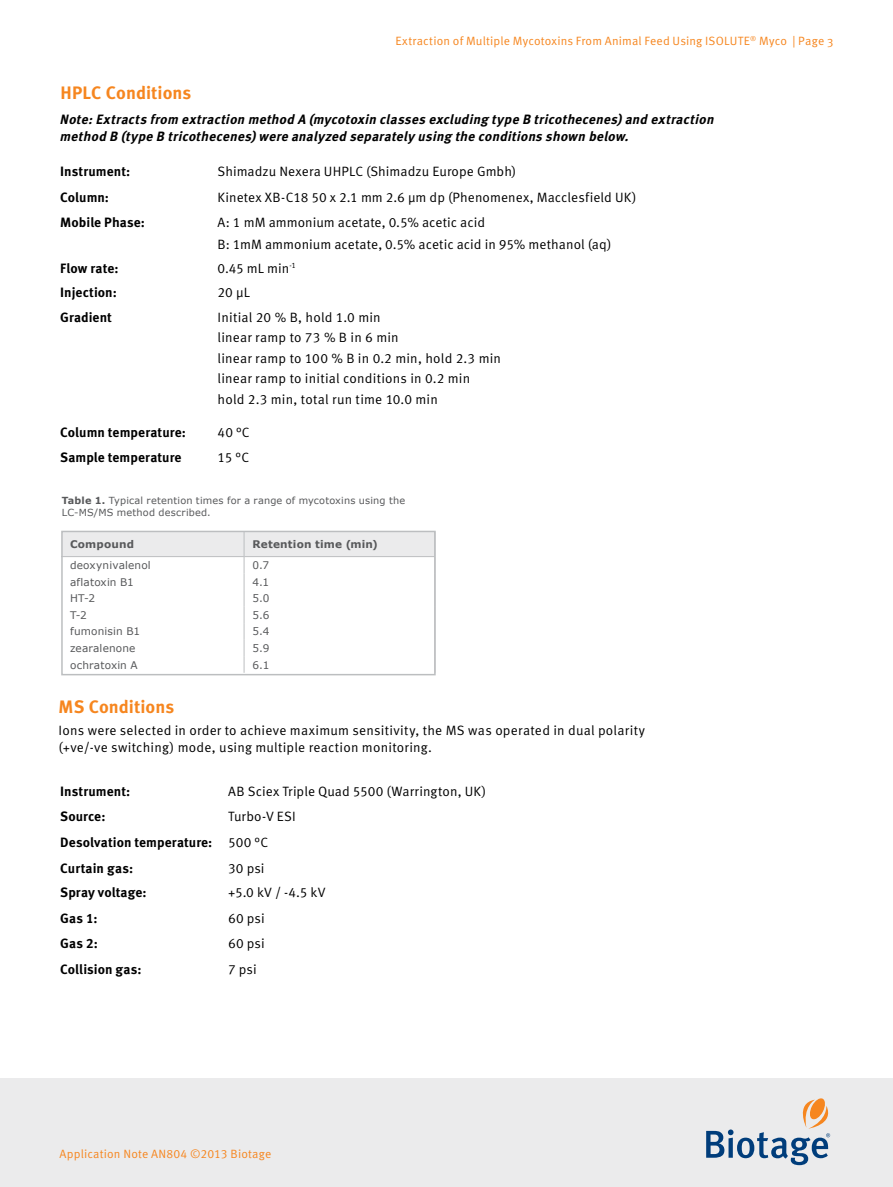
<style>
.page{position:relative;width:893px;height:1187px;background:#fff}
.page>*{position:absolute;margin:0;border:0;box-sizing:border-box;transform-origin:0 0}
.t1{font:700 18px "Meta OT";color:#f6861f}
.t2{font:13.5px/20.5px "Meta OT Norm";letter-spacing:.01em;color:#000}
.t3{font:700 13.5px/25.5px "Meta OT";letter-spacing:.005em;color:#000}
.t4{font:italic 700 13.5px/17.2px "Meta OT";color:#000}
.t5{font:12px "Meta OT Norm";letter-spacing:.01em;color:#f6861f}
.t6{font:10.5px "Verdana";letter-spacing:.015em;color:#58595b}
.t7{font:700 10.5px "Verdana";letter-spacing:.015em;color:#58595b}
.t8{font:9.75px/12px "Verdana";letter-spacing:.02em;color:#58595b}
.s1{font-weight:700}
.s2{font-family:"Meta OT Norm";font-weight:400}
</style>
<div class="page">
<div style="left:0;top:1078px;width:893px;height:108px;background:#ebebec"></div>
<svg style="left:706px;top:1098px;width:124px;height:67px"></svg>
<svg style="left:64px;top:533px;width:369px;height:139px"></svg>
<hr style="left:61px;top:556px;width:183px;height:1px;background:#bcbec0">
<hr style="left:244px;top:556px;width:191px;height:1px;background:#bcbec0">
<div style="left:61px;top:530px;width:375px;height:145px;border:2px solid #bcbec0"></div>
<p class="t5" style="left:395px;top:34px;width:440px">Extraction of Multiple Mycotoxins From Animal Feed Using ISOLUTE<sup>®</sup> Myco | Page 3</p>
<h1 class="t1" style="left:61px;top:82px;width:132px">HPLC Conditions</h1>
<p class="t4" style="left:60px;top:111px;width:659px">Note:Extracts from extraction method A (mycotoxin classes excluding type B tricothecenes)and extraction method B (type B tricothecenes)were analyzed separately using the conditions shown below.</p>
<p class="t3" style="left:60px;top:159px;width:72px">Instrument:</p>
<p class="t2" style="left:218px;top:161px;width:300px">Shimadzu Nexera UHPLC (Shimadzu Europe Gmbh)</p>
<p class="t3" style="left:60px;top:184px;width:50px">Column:</p>
<p class="t2" style="left:218px;top:187px;width:420px">Kinetex XB-C18 50 x 2.1 mm 2.6 µm dp (Phenomenex, Macclesfield UK)</p>
<p class="t3" style="left:60px;top:210px;width:86px">Mobile Phase:</p>
<p class="t2" style="left:218px;top:212px;width:396px;line-height:21.5px">A: 1 mM ammonium acetate, 0.5% acetic acid<br>B: 1mM ammonium acetate, 0.5% acetic acid in 95% methanol (aq)</p>
<p class="t3" style="left:60px;top:256px;width:60px">Flow rate:</p>
<p class="t2" style="left:218px;top:258px;width:80px">0.45 mL min<sup>-1</sup></p>
<p class="t3" style="left:60px;top:280px;width:58px">Injection:</p>
<p class="t2" style="left:218px;top:282px;width:34px">20 µL</p>
<p class="t3" style="left:60px;top:304px;width:53px">Gradient</p>
<p class="t2" style="left:218px;top:307px;width:285px">Initial 20 % B, hold 1.0 min<br>linear ramp to 73 % B in 6 min<br>linear ramp to 100 % B in 0.2 min, hold 2.3 min linear ramp to initial conditions in 0.2 min<br>hold 2.3 min, total run time 10.0 min</p>
<p class="t3" style="left:60px;top:420px;width:127px">Column temperature:</p>
<p class="t2" style="left:218px;top:423px;width:34px">40 °C</p>
<p class="t3" style="left:60px;top:445px;width:123px">Sample temperature</p>
<p class="t2" style="left:218px;top:447px;width:33px">15 °C</p>
<p class="t8" style="left:62px;top:494px;width:345px"><span class="s1">Table 1.</span> Typical retention times for a range of mycotoxins using the<br>LC-MS/MS method described.</p>
<p class="t7" style="left:70px;top:537px;width:65px">Compound</p>
<p class="t7" style="left:253px;top:537px;width:127px">Retention time (min)</p>
<p class="t6" style="left:70px;top:558px;width:82px">deoxynivalenol</p>
<p class="t6" style="left:253px;top:558px;width:18px">0.7</p>
<p class="t6" style="left:70px;top:575px;width:65px">aflatoxin B1</p>
<p class="t6" style="left:253px;top:575px;width:18px">4.1</p>
<p class="t6" style="left:70px;top:592px;width:26px">HT-2</p>
<p class="t6" style="left:253px;top:592px;width:18px">5.0</p>
<p class="t6" style="left:70px;top:608px;width:18px">T-2</p>
<p class="t6" style="left:253px;top:608px;width:18px">5.6</p>
<p class="t6" style="left:70px;top:625px;width:71px">fumonisin B1</p>
<p class="t6" style="left:253px;top:625px;width:18px">5.4</p>
<p class="t6" style="left:70px;top:641px;width:67px">zearalenone</p>
<p class="t6" style="left:253px;top:641px;width:18px">5.9</p>
<p class="t6" style="left:70px;top:658px;width:69px">ochratoxin A</p>
<p class="t6" style="left:253px;top:658px;width:18px">6.1</p>
<h1 class="t1" style="left:59px;top:696px;width:117px">MS Conditions</h1>
<p class="t2" style="left:59px;top:722px;width:588px;line-height:17.2px">Ions were selected in order to achieve maximum sensitivity, the MS was operated in dual polarity (+ve/-ve switching) mode, using multiple reaction monitoring.</p>
<p class="t3" style="left:60px;top:778px;width:72px">Instrument:</p>
<p class="t2" style="left:228px;top:781px;width:259px">AB Sciex Triple Quad 5500 (Warrington, UK)</p>
<p class="t3" style="left:60px;top:804px;width:47px">Source:</p>
<p class="t2" style="left:228px;top:806px;width:69px">Turbo-V ESI</p>
<p class="t3" style="left:60px;top:829px;width:209px">Desolvation temperature: <span class="s2">500 °C<br></span>Curtain gas:</p>
<p class="t2" style="left:228px;top:857px;width:38px">30 psi</p>
<p class="t3" style="left:60px;top:879px;width:88px">Spray voltage:</p>
<p class="t2" style="left:228px;top:882px;width:99px">+5.0 kV / -4.5 kV</p>
<p class="t3" style="left:60px;top:905px;width:39px">Gas 1:</p>
<p class="t2" style="left:228px;top:907px;width:38px">60 psi</p>
<p class="t3" style="left:60px;top:930px;width:39px">Gas 2:</p>
<p class="t2" style="left:228px;top:933px;width:38px">60 psi</p>
<p class="t3" style="left:60px;top:956px;width:83px">Collision gas:</p>
<p class="t2" style="left:228px;top:958px;width:30px">7 psi</p>
<p class="t5" style="left:60px;top:1146px;width:213px">Application Note AN804 ©2013 Biotage</p>
</div>
